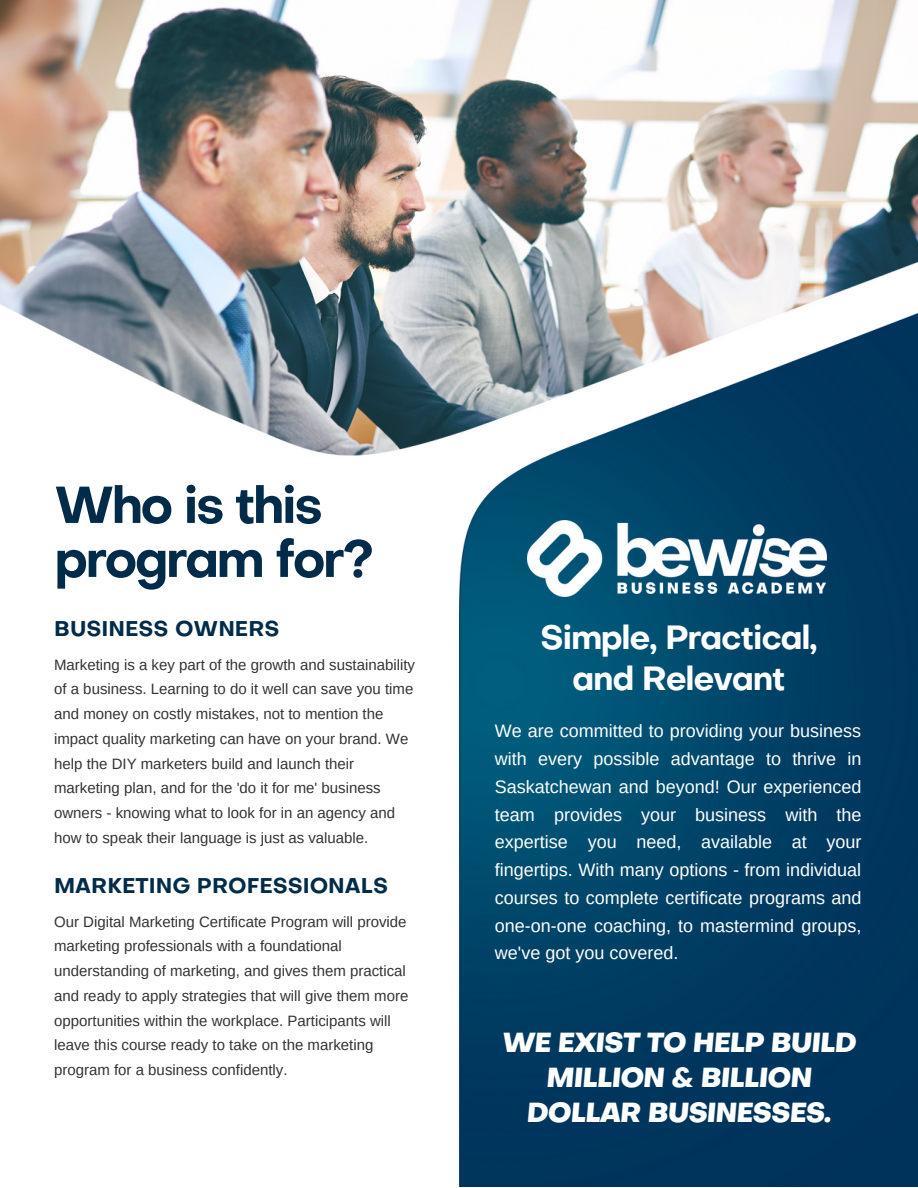
<style>
.page{position:relative;width:918px;height:1188px;background:#fff}
.page>*{position:absolute;margin:0;border:0;box-sizing:border-box;transform-origin:0 0}
.t1{font:700 51px/54px "Objective";letter-spacing:-.055em;color:#002c4a}
.t2{font:700 33px/41.2px "Objective";letter-spacing:-.04em;color:#fefffe;text-align:center}
.t3{font:italic 800 27px/35.2px "Objective";letter-spacing:-.035em;color:#fefffe;text-align:center}
.t4{font:700 21px "Objective";color:#002c4a}
.t5{font:18px/27.8px "Arimo";color:#fefffe;text-align:justify}
.t6{font:15px/24.8px "Arimo";color:#333}
</style>
<div class="page">
<img style="left:0;top:0;width:918px;height:1187px">
<img style="left:528px;top:521px;width:298px;height:75px">
<h1 class="t1" style="left:54px;top:483px;width:322px">Who is this program for?</h1>
<h3 class="t4" style="left:54px;top:620px;width:227px">BUSINESS OWNERS</h3>
<p class="t6" style="left:54px;top:652px;width:362px">Marketing is a key part of the growth and sustainability of a business. Learning to do it well can save you time and money on costly mistakes, not to mention the impact quality marketing can have on your brand. We help the DIY marketers build and launch their marketing plan, and for the 'do it for me' business owners - knowing what to look for in an agency and how to speak their language is just as valuable.</p>
<h3 class="t4" style="left:54px;top:877px;width:335px">MARKETING PROFESSIONALS</h3>
<p class="t6" style="left:54px;top:909px;width:356px">Our Digital Marketing Certificate Program will provide marketing professionals with a foundational understanding of marketing, and gives them practical and ready to apply strategies that will give them more opportunities within the workplace. Participants will leave this course ready to take on the marketing program for a business confidently.</p>
<h2 class="t2" style="left:540px;top:620px;width:279px">Simple, Practical, and Relevant</h2>
<p class="t5" style="left:495px;top:717px;width:368px">We are committed to providing your business with every possible advantage to thrive in Saskatchewan and beyond! Our experienced team provides your business with the expertise you need, available at your fingertips. With many options - from individual courses to complete certificate programs and one-on-one coaching, to mastermind groups, we've got you covered.</p>
<h3 class="t3" style="left:502px;top:1027px;width:356px">WE EXIST TO HELP BUILD<br>MILLION &amp; BILLION<br>DOLLAR BUSINESSES.</h3>
</div>
